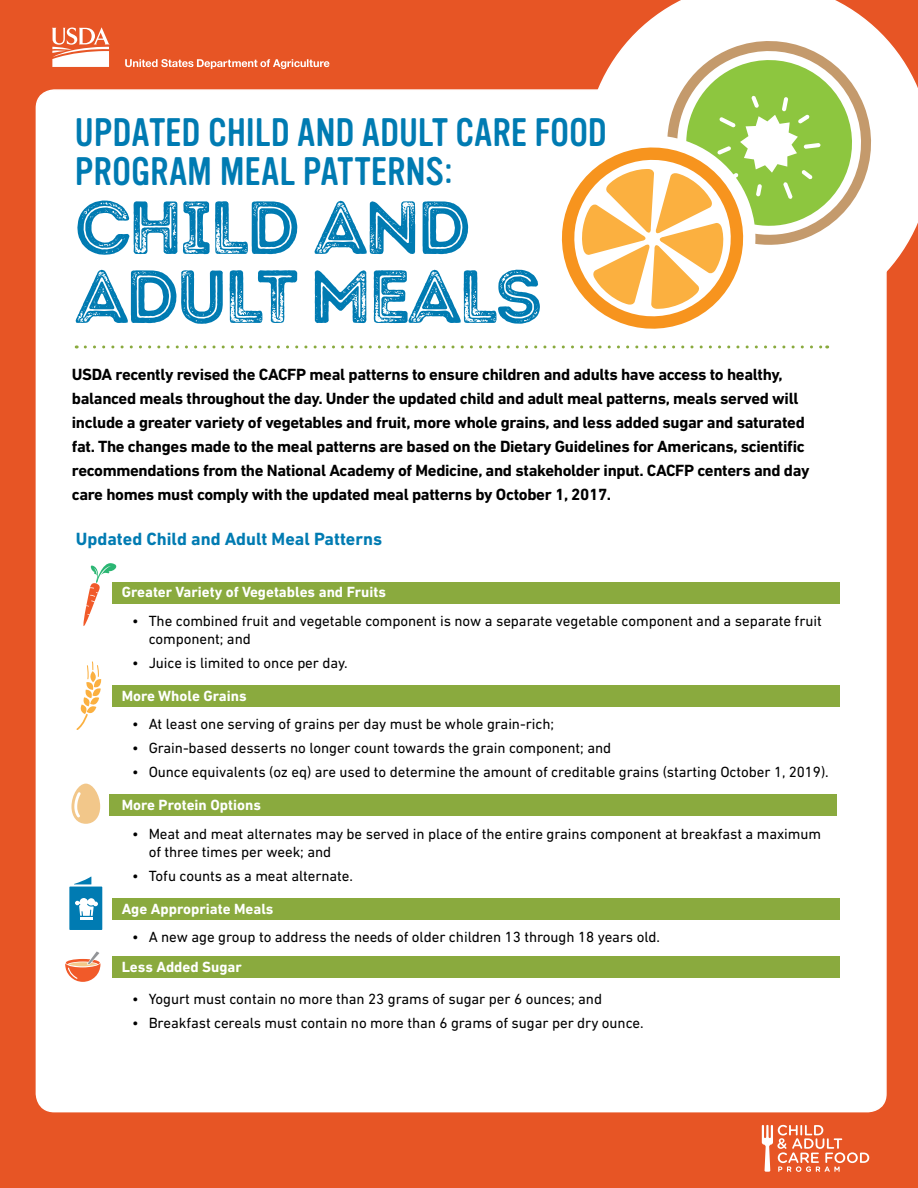
<style>
.page{position:relative;width:918px;height:1188px;background:#e75525}
.page>*{position:absolute;margin:0;border:0;box-sizing:border-box;transform-origin:0 0}
.t1{font:75px/69px "Intro Rust G Base 2 Line";letter-spacing:-.05em;color:#007bb2}
.t2{font:39px/39px "Vinyl OT";color:#007bb2}
.t3{font:700 18px "DIN Next LT Pro";color:#007bb2}
.t4{font:700 16.5px/24px "DIN Next LT Pro";letter-spacing:-.02em;color:#000}
.t5{font:15px/18px "DIN Next LT Pro";letter-spacing:-.005em;color:#000}
.t6{font:700 15px "DIN Next LT Pro";color:#fff}
</style>
<div class="page">
<div style="left:36px;top:90px;width:850px;height:1022px;background:#fff;border-radius:18px"></div>
<svg style="left:641px;top:0;width:277px;height:329px"></svg>
<div style="left:113px;top:582px;width:727px;height:21px;background:#8aaa3e"></div>
<div style="left:113px;top:685px;width:727px;height:22px;background:#8aaa3e"></div>
<div style="left:110px;top:795px;width:727px;height:21px;background:#8aaa3e"></div>
<div style="left:113px;top:898px;width:727px;height:22px;background:#8aaa3e"></div>
<div style="left:113px;top:956px;width:727px;height:22px;background:#8aaa3e"></div>
<svg style="left:71px;top:784px;width:29px;height:40px"></svg>
<svg style="left:76px;top:661px;width:26px;height:69px"></svg>
<svg style="left:65px;top:952px;width:35px;height:30px"></svg>
<svg style="left:863px;top:28px;width:22px;height:218px"></svg>
<svg style="left:52px;top:27px;width:811px;height:321px"></svg>
<svg style="left:762px;top:1125px;width:107px;height:47px"></svg>
<svg style="left:83px;top:563px;width:38px;height:63px"></svg>
<svg style="left:74px;top:876px;width:17px;height:8px"></svg>
<div style="left:69px;top:887px;width:33px;height:43px;background:#007bb2"></div>
<svg style="left:75px;top:898px;width:23px;height:22px"></svg>
<h1 class="t2" style="left:75px;top:114px;width:534px">UPDATED CHILD AND ADULT CARE FOOD<br>PROGRAM MEAL PATTERNS:</h1>
<h1 class="t1" style="left:75px;top:194px;width:469px">CHILD AND<br>ADULT MEALS</h1>
<p class="t4" style="left:72px;top:363px;width:739px">USDA recently revised the CACFP meal patterns to ensure children and adults have access to healthy, balanced meals throughout the day. Under the updated child and adult meal patterns, meals served will include a greater variety of vegetables and fruit, more whole grains, and less added sugar and saturated fat. The changes made to the meal patterns are based on the Dietary Guidelines for Americans, scientific recommendations from the National Academy of Medicine, and stakeholder input. CACFP centers and day care homes must comply with the updated meal patterns by October 1, 2017.</p>
<h2 class="t3" style="left:76px;top:529px;width:308px">Updated Child and Adult Meal Patterns</h2>
<h3 class="t6" style="left:122px;top:584px;width:266px">Greater Variety of Vegetables and Fruits</h3>
<p class="t5" style="left:149px;top:612px;width:675px;text-indent:-16px">• The combined fruit and vegetable component is now a separate vegetable component and a separate fruit component; and</p>
<p class="t5" style="left:132px;top:654px;width:217px">• Juice is limited to once per day.</p>
<h3 class="t6" style="left:122px;top:687px;width:127px">More Whole Grains</h3>
<p class="t5" style="left:132px;top:715px;width:423px">• At least one serving of grains per day must be whole grain-rich;</p>
<p class="t5" style="left:132px;top:739px;width:481px">• Grain-based desserts no longer count towards the grain component; and</p>
<p class="t5" style="left:132px;top:763px;width:698px">• Ounce equivalents (oz eq) are used to determine the amount of creditable grains (starting October 1, 2019).</p>
<h3 class="t6" style="left:122px;top:797px;width:141px">More Protein Options</h3>
<p class="t5" style="left:149px;top:825px;width:674px;text-indent:-16px">• Meat and meat alternates may be served in place of the entire grains component at breakfast a maximum of three times per week; and</p>
<p class="t5" style="left:132px;top:867px;width:222px">• Tofu counts as a meat alternate.</p>
<h3 class="t6" style="left:122px;top:900px;width:153px">Age Appropriate Meals</h3>
<p class="t5" style="left:132px;top:928px;width:529px">• A new age group to address the needs of older children 13 through 18 years old.</p>
<h3 class="t6" style="left:122px;top:959px;width:122px">Less Added Sugar</h3>
<p class="t5" style="left:132px;top:990px;width:471px">• Yogurt must contain no more than 23 grams of sugar per 6 ounces; and</p>
<p class="t5" style="left:132px;top:1014px;width:513px">• Breakfast cereals must contain no more than 6 grams of sugar per dry ounce.</p>
</div>
